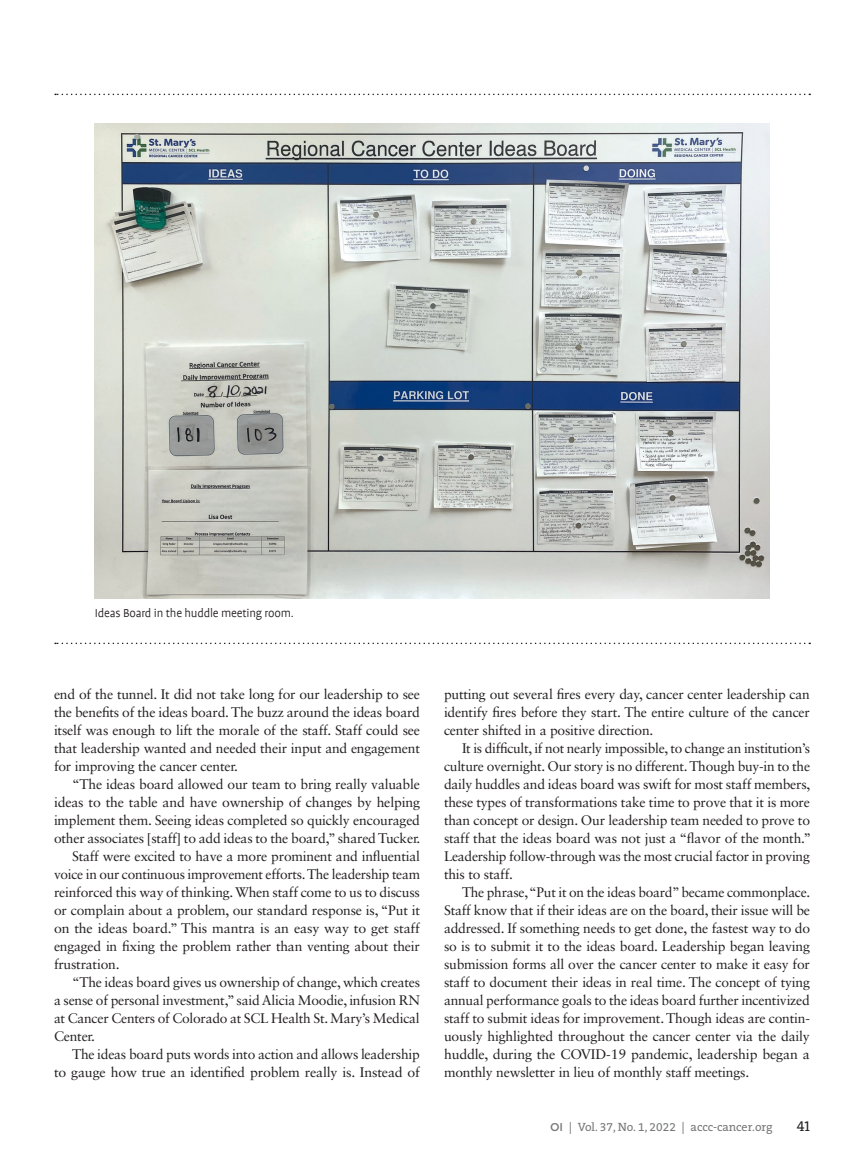
<style>
.page{position:relative;width:864px;height:1161px;background:#fff}
.page>*{position:absolute;margin:0;border:0;box-sizing:border-box;transform-origin:0 0}
.t1{font:14.25px "The Serif Caps";color:#231f20}
.Body_Indent{font:13.8px/18px "Sabon LT Std";letter-spacing:-.015em;color:#231f20;text-align:justify}
.NEW_Feature_Caption{font:300 13.2px "Profile Offc";letter-spacing:-.015em;color:#231f20}
.t2{font:12px "The Serif B W5 Plain";color:#76787b}
.s1{font-family:"Gotham";font-weight:500;font-size:11.25px}
</style>
<div class="page">
<img style="left:95px;top:124px;width:674px;height:475px">
<svg style="left:55px;top:94px;width:755px;height:1px"></svg>
<svg style="left:55px;top:643px;width:755px;height:1px"></svg>
<p class="NEW_Feature_Caption" style="left:95px;top:606px;width:200px">Ideas Board in the huddle meeting room.</p>
<p class="Body_Indent" style="left:54px;top:685px;width:368px">end of the tunnel. It did not take long for our leadership to see the benefits of the ideas board. The buzz around the ideas board itself was enough to lift the morale of the staff. Staff could see that leadership wanted and needed their input and engagement for improving the cancer center.</p>
<p class="Body_Indent" style="left:54px;top:775px;width:368px;text-indent:18px">“The ideas board allowed our team to bring really valuable ideas to the table and have ownership of changes by helping implement them. Seeing ideas completed so quickly encouraged other associates [staff] to add ideas to the board,” shared Tucker.</p>
<p class="Body_Indent" style="left:54px;top:847px;width:368px;text-indent:18px">Staff were excited to have a more prominent and influential voice in our continuous improvement efforts. The leadership team reinforced this way of thinking. When staff come to us to discuss or complain about a problem, our standard response is, “Put it on the ideas board.” This mantra is an easy way to get staff engaged in fixing the problem rather than venting about their frustration.</p>
<p class="Body_Indent" style="left:54px;top:973px;width:368px;text-indent:18px">“The ideas board gives us ownership of change, which creates a sense of personal investment,” said Alicia Moodie, infusion RN at Cancer Centers of Colorado at SCL Health St. Mary’s Medical Center.</p>
<p class="Body_Indent" style="left:54px;top:1045px;width:367px;text-align:right">The ideas board puts words into action and allows leadership<br>to gauge how true an identified problem really is. Instead of</p>
<p class="Body_Indent" style="left:444px;top:685px;width:368px">putting out several fires every day, cancer center leadership can identify fires before they start. The entire culture of the cancer center shifted in a positive direction.</p>
<p class="Body_Indent" style="left:444px;top:739px;width:369px;text-indent:18px">It is difficult, if not nearly impossible, to change an institution’s culture overnight. Our story is no different. Though buy-in to the daily huddles and ideas board was swift for most staff members, these types of transformations take time to prove that it is more than concept or design. Our leadership team needed to prove to staff that the ideas board was not just a “flavor of the month.” Leadership follow-through was the most crucial factor in proving this to staff.</p>
<p class="Body_Indent" style="left:444px;top:883px;width:368px;text-indent:18px">The phrase, “Put it on the ideas board” became commonplace.<br>Staff know that if their ideas are on the board, their issue will be addressed. If something needs to get done, the fastest way to do so is to submit it to the ideas board. Leadership began leaving submission forms all over the cancer center to make it easy for staff to document their ideas in real time. The concept of tying annual performance goals to the ideas board further incentivized staff to submit ideas for improvement. Though ideas are contin&shy;uously highlighted throughout the cancer center via the daily huddle, during the COVID-19 pandemic, leadership began a monthly newsletter in lieu of monthly staff meetings.</p>
<p class="t2" style="left:550px;top:1119px;width:224px"><span class="s1">OI</span> | Vol. 37, No. 1, 2022 | accc-cancer.org</p>
<p class="t1" style="left:797px;top:1114px;width:15px">41</p>
</div>
